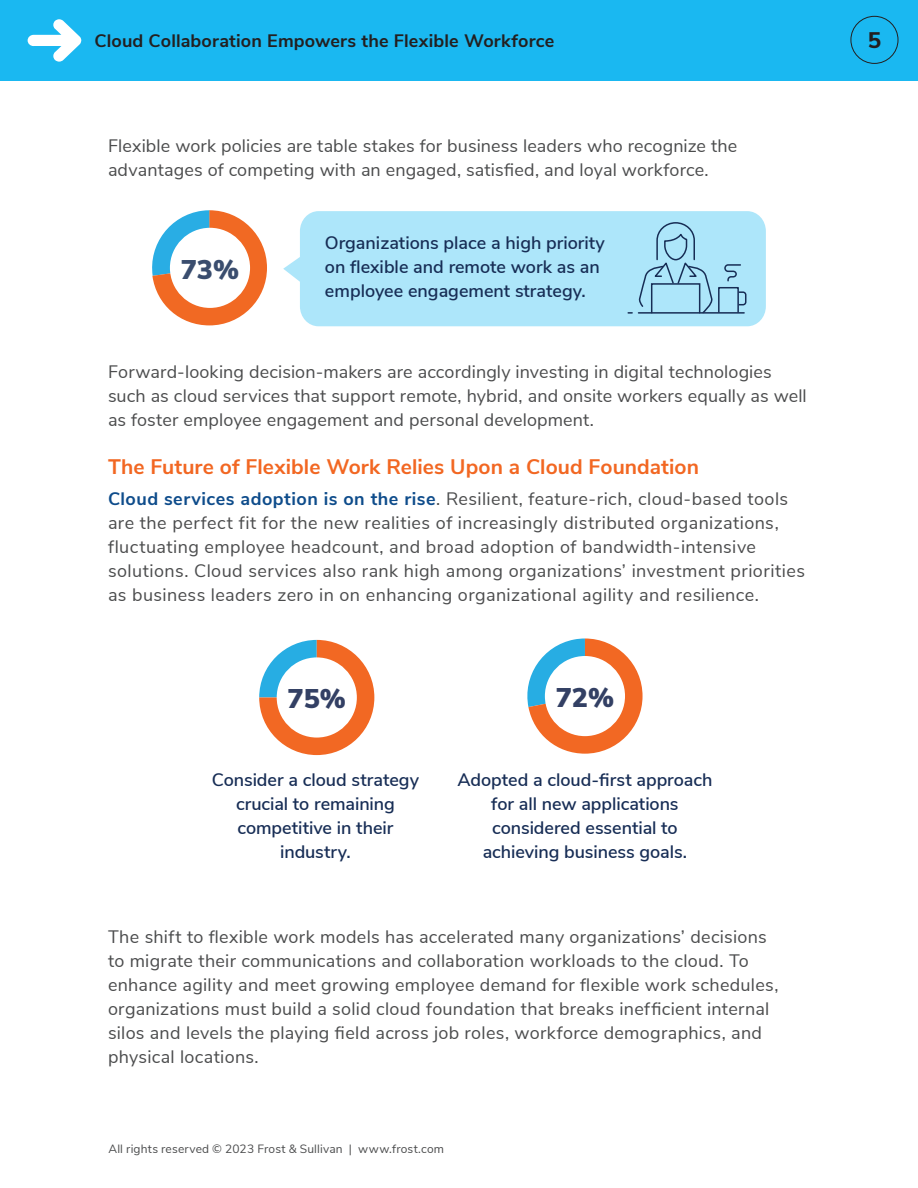
<style>
.page{position:relative;width:918px;height:1188px;background:#fff}
.page>*{position:absolute;margin:0;border:0;box-sizing:border-box;transform-origin:0 0}
.t1{font:900 27px "Nunito Sans";color:#334064}
.t2{font:900 27px "Nunito Sans";color:#3a4d6e}
.Page_Number{font:800 22.5px "Nunito Sans";color:#231f20}
._2nd_Lvl_Header{font:700 21px "Nunito Sans";letter-spacing:.005em;color:#f26722}
.Body_Text{font:18px/24px "Nunito Sans";letter-spacing:.015em;color:#4b4c4d}
.Body_Text-2{font:600 18px/24px "Nunito Sans";color:#172d55;text-align:center}
.Running_Header{font:700 18px "Nunito Sans";letter-spacing:.01em;color:#231f20}
.Inside_Page_Running_Footer{font:12px "Nunito Sans";letter-spacing:.015em;color:#4b4c4d}
.s1{font-weight:700;color:#0e4c8b}
</style>
<div class="page">
<div style="left:0;top:0;width:918px;height:81px;background:#1ab8f1"></div>
<svg style="left:28px;top:19px;width:53px;height:43px"></svg>
<div style="left:850px;top:16px;width:48px;height:48px;border:1px solid #231f20;border-radius:50%"></div>
<div style="left:283px;top:211px;width:483px;height:115px;background:#ade6fa"></div>
<svg style="left:152px;top:210px;width:115px;height:115px"></svg>
<div style="left:170px;top:228px;width:80px;height:80px;background:#fff;border-radius:50%"></div>
<div style="left:718px;top:287px;width:21px;height:26px;border:2px solid #172d55"></div>
<svg style="left:737px;top:291px;width:10px;height:15px"></svg>
<hr style="left:639px;top:312px;width:105px;height:2px;background:#172d55">
<svg style="left:628px;top:221px;width:87px;height:93px;background:#9dd2e8"></svg>
<svg style="left:724px;top:263px;width:18px;height:19px"></svg>
<svg style="left:527px;top:638px;width:116px;height:116px"></svg>
<div style="left:545px;top:656px;width:80px;height:80px;background:#fff;border-radius:50%"></div>
<svg style="left:259px;top:640px;width:115px;height:115px"></svg>
<div style="left:277px;top:657px;width:80px;height:81px;background:#fff;border-radius:50%"></div>
<p class="Running_Header" style="left:94px;top:28px;width:461px">Cloud Collaboration Empowers the Flexible Workforce</p>
<p class="Page_Number" style="left:868px;top:24px;width:15px">5</p>
<p class="Body_Text" style="left:108px;top:133px;width:631px">Flexible work policies are table stakes for business leaders who recognize the advantages of competing with an engaged, satisfied, and loyal workforce.</p>
<p class="t2" style="left:181px;top:249px;width:60px">73%</p>
<p class="Body_Text-2" style="left:325px;top:230px;width:281px;text-align:left">Organizations place a high priority on flexible and remote work as an employee engagement strategy.</p>
<p class="Body_Text" style="left:108px;top:358px;width:700px">Forward-looking decision-makers are accordingly investing in digital technologies such as cloud services that support remote, hybrid, and onsite workers equally as well as foster employee engagement and personal development.</p>
<h2 class="_2nd_Lvl_Header" style="left:108px;top:452px;width:592px">The Future of Flexible Work Relies Upon a Cloud Foundation</h2>
<p class="Body_Text" style="left:108px;top:486px;width:699px"><span class="s1">Cloud services adoption is on the rise</span>. Resilient, feature-rich, cloud-based tools are the perfect fit for the new realities of increasingly distributed organizations, fluctuating employee headcount, and broad adoption of bandwidth-intensive solutions. Cloud services also rank high among organizations’ investment priorities as business leaders zero in on enhancing organizational agility and resilience.</p>
<p class="t1" style="left:288px;top:679px;width:60px">75%</p>
<p class="t1" style="left:556px;top:678px;width:60px">72%</p>
<p class="Body_Text-2" style="left:212px;top:767px;width:209px">Consider a cloud strategy crucial to remaining competitive in their industry.</p>
<p class="Body_Text-2" style="left:457px;top:767px;width:257px">Adopted a cloud-first approach for all new applications considered essential to achieving business goals.</p>
<p class="Body_Text" style="left:108px;top:924px;width:672px">The shift to flexible work models has accelerated many organizations’ decisions to migrate their communications and collaboration workloads to the cloud. To enhance agility and meet growing employee demand for flexible work schedules, organizations must build a solid cloud foundation that breaks inefficient internal silos and levels the playing field across job roles, workforce demographics, and physical locations.</p>
<p class="Inside_Page_Running_Footer" style="left:108px;top:1140px;width:337px">All rights reserved © 2023 Frost &amp; Sullivan | www.frost.com</p>
</div>
